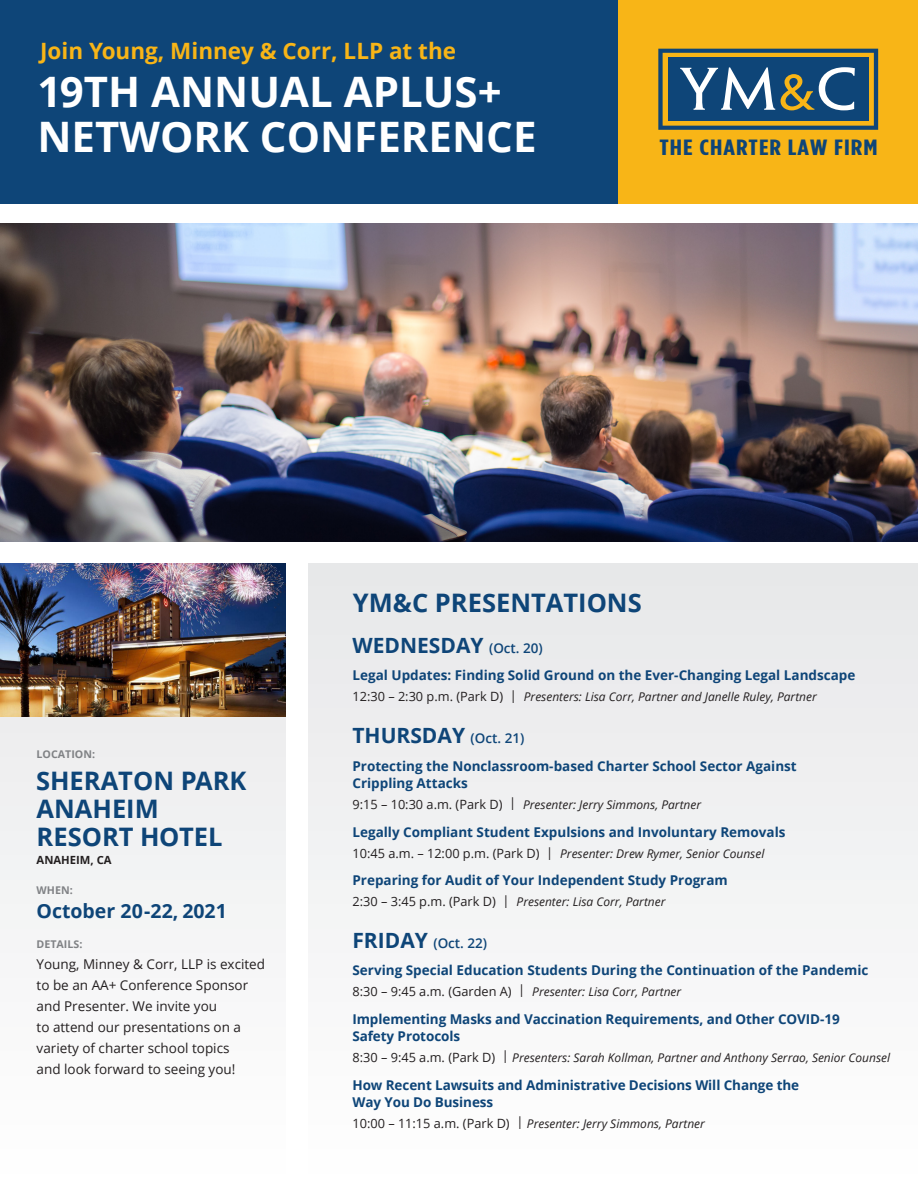
<style>
.page{position:relative;width:918px;height:1188px;background:#fff}
.page>*{position:absolute;margin:0;border:0;box-sizing:border-box;transform-origin:0 0}
.t1{font:700 42px/45px "Open Sans";color:#fff}
.t2{font:700 25.5px/27.8px "Open Sans";color:#0e4578}
.t3{font:700 22.5px "Open Sans";color:#f8b517}
.t4{font:700 22.05px "Gotham Condensed";letter-spacing:.035em;color:#0e4578;scale:1.32 1}
.t5{font:700 21px "Open Sans";color:#0e4578}
.t6{font:700 19.5px "Open Sans";color:#0e4578}
.t7{font:700 13.5px/16.5px "Open Sans";color:#0e4578}
.t8{font:13.5px/21px "Open Sans";color:#231f20}
.t9{font:italic 12px "Open Sans";color:#231f20}
.t10{font:700 11.25px "Open Sans";color:#231f20}
.t11{font:700 10.65px "Open Sans";color:#808285}
.s1{font-weight:600;font-size:13.5px}
.s2{font-style:normal;font-size:12.75px}
.s3{font-size:21px}
.s4{font-weight:600}
</style>
<div class="page">
<div style="left:0;top:563px;width:286px;height:625px;background:#f5f5f6"></div>
<img style="left:0;top:224px;width:918px;height:318px">
<div style="left:308px;top:563px;width:610px;height:625px;background:#f2f3f4"></div>
<img style="left:0;top:563px;width:285px;height:154px">
<div style="left:0;top:0;width:918px;height:204px;background:#0e4578"></div>
<div style="left:618px;top:0;width:300px;height:204px;background:#f8b517"></div>
<svg style="left:658px;top:49px;width:220px;height:81px;background:#4d6a73"></svg>
<h3 class="t3" style="left:40px;top:35px;width:417px">Join Young, Minney &amp; Corr, LLP at the</h3>
<h1 class="t1" style="left:37px;top:68px;width:501px">19TH ANNUAL APLUS+<br>NETWORK CONFERENCE</h1>
<h3 class="t4" style="left:659px;top:135px;width:167px">THE CHARTER LAW FIRM</h3>
<p class="t11" style="left:37px;top:747px;width:60px">LOCATION:</p>
<h2 class="t2" style="left:36px;top:767px;width:212px">SHERATON PARK<br>ANAHEIM<br>RESORT HOTEL</h2>
<p class="t10" style="left:37px;top:852px;width:77px">ANAHEIM, CA</p>
<p class="t11" style="left:37px;top:882px;width:38px">WHEN:</p>
<h3 class="t6" style="left:37px;top:898px;width:192px">October 20-22, 2021</h3>
<p class="t11" style="left:37px;top:936px;width:47px">DETAILS:</p>
<p class="t8" style="left:37px;top:953px;width:230px">Young, Minney &amp; Corr, LLP is excited to be an AA+ Conference Sponsor and Presenter. We invite you<br>to attend our presentations on a variety of charter school topics<br>and look forward to seeing you!</p>
<h2 class="t2" style="left:353px;top:588px;width:290px">YM&amp;C PRESENTATIONS</h2>
<h3 class="t5" style="left:352px;top:631px;width:192px">WEDNESDAY <span class="s1">(Oct. 20)</span></h3>
<p class="t7" style="left:352px;top:667px;width:504px">Legal Updates: Finding Solid Ground on the Ever-Changing Legal Landscape</p>
<p class="t9" style="left:352px;top:689px;width:466px"><span class="s2">12:30 – 2:30 p.m. (Park D) |</span> Presenters: Lisa Corr, Partner and Janelle Ruley, Partner</p>
<h3 class="t5" style="left:352px;top:720px;width:173px">THURSDAY <span class="s1">(Oct. 21)</span></h3>
<p class="t7" style="left:352px;top:758px;width:446px">Protecting the Nonclassroom-based Charter School Sector Against<br>Crippling Attacks</p>
<p class="t9" style="left:352px;top:796px;width:350px"><span class="s2">9:15 – 10:30 a.m. (Park D) |</span> Presenter: Jerry Simmons, Partner</p>
<p class="t7" style="left:352px;top:824px;width:435px">Legally Compliant Student Expulsions and Involuntary Removals</p>
<p class="t9" style="left:352px;top:846px;width:413px"><span class="s2">10:45 a.m. – 12:00 p.m. (Park D) |</span> Presenter: Drew Rymer, Senior Counsel</p>
<p class="t7" style="left:352px;top:872px;width:377px">Preparing for Audit of Your Independent Study Program</p>
<p class="t9" style="left:352px;top:894px;width:315px"><span class="s2">2:30 – 3:45 p.m. (Park D) |</span> Presenter: Lisa Corr, Partner</p>
<p class="t7" style="left:352px;top:929px;width:517px;line-height:27px"><span class="s3">FRIDAY</span> <span class="s4">(Oct. 22)<br></span>Serving Special Education Students During the Continuation of the Pandemic</p>
<p class="t9" style="left:352px;top:983px;width:330px"><span class="s2">8:30 – 9:45 a.m. (Garden A) |</span> Presenter: Lisa Corr, Partner</p>
<p class="t7" style="left:352px;top:1011px;width:489px">Implementing Masks and Vaccination Requirements, and Other COVID-19<br>Safety Protocols</p>
<p class="t9" style="left:352px;top:1049px;width:539px"><span class="s2">8:30 – 9:45 a.m. (Park D) |</span> Presenters: Sarah Kollman, Partner and Anthony Serrao, Senior Counsel</p>
<p class="t7" style="left:352px;top:1077px;width:448px">How Recent Lawsuits and Administrative Decisions Will Change the<br>Way You Do Business</p>
<p class="t9" style="left:352px;top:1115px;width:354px"><span class="s2">10:00 – 11:15 a.m. (Park D) |</span> Presenter: Jerry Simmons, Partner</p>
</div>
